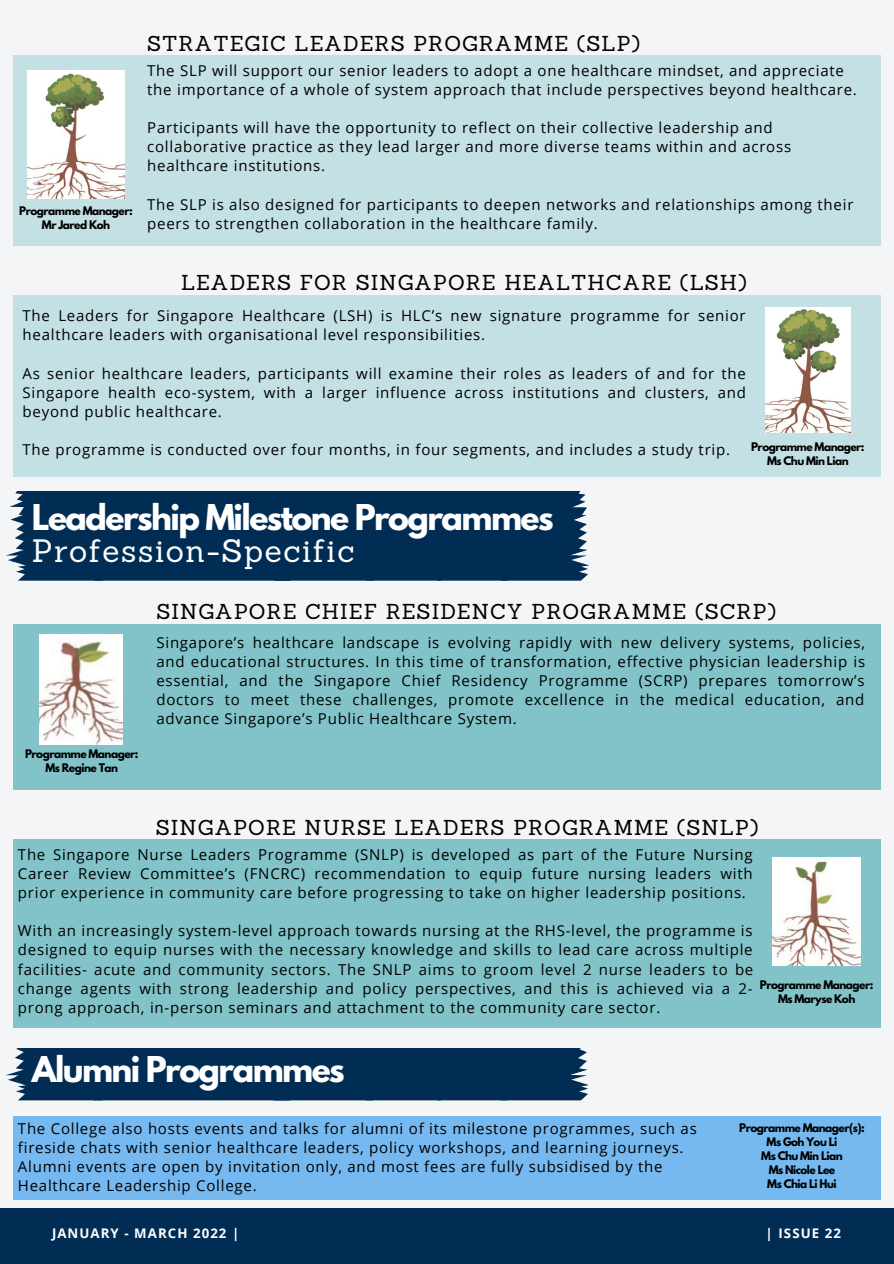
<style>
.page{position:relative;width:894px;height:1264px;background:#fff}
.page>*{position:absolute;margin:0;border:0;box-sizing:border-box;transform-origin:0 0}
.t1{font:700 31.5px "League Spartan";letter-spacing:-.05em;color:#fff}
.t2{font:31.5px "Sanchez";letter-spacing:.05em;color:#fff}
.t3{font:21px "Sanchez";letter-spacing:.05em;color:#000}
.t4{font:15px/19.2px "Open Sans";letter-spacing:.05em;color:#000}
.t5{font:700 13.2px "Open Sans";letter-spacing:.08em;color:#fff}
.t6{font:700 10.5px "League Spartan";letter-spacing:-.05em;color:#000}
</style>
<div class="page">
<div style="left:0;top:0;width:893px;height:1263px;background:#f4f5f7"></div>
<div style="left:13px;top:56px;width:867px;height:190px;background:#c3e0e5"></div>
<img style="left:28px;top:70px;width:96px;height:129px">
<div style="left:10px;top:492px;width:577px;height:89px;background:#012d55"></div>
<div style="left:13px;top:623px;width:867px;height:166px;background:#81c3c9"></div>
<div style="left:13px;top:839px;width:867px;height:188px;background:#81c3c9"></div>
<div style="left:13px;top:295px;width:867px;height:181px;background:#c3e0e5"></div>
<img style="left:765px;top:307px;width:84px;height:125px">
<div style="left:13px;top:1115px;width:867px;height:84px;background:#76b9f0"></div>
<div style="left:0;top:1208px;width:893px;height:55px;background:#012d55"></div>
<img style="left:772px;top:857px;width:88px;height:108px">
<div style="left:6px;top:1048px;width:581px;height:52px;background:#012d55"></div>
<img style="left:39px;top:634px;width:84px;height:110px">
<p class="t6" style="left:19px;top:206px;width:115px">Programme Manager:</p>
<p class="t6" style="left:42px;top:220px;width:70px">Mr Jared Koh</p>
<p class="t3" style="left:147px;top:30px;width:494px">STRATEGIC LEADERS PROGRAMME (SLP)</p>
<p class="t4" style="left:147px;top:60px;width:711px">The SLP will support our senior leaders to adopt a one healthcare mindset, and appreciate the importance of a whole of system approach that include perspectives beyond healthcare.</p>
<p class="t4" style="left:147px;top:118px;width:645px">Participants will have the opportunity to reflect on their collective leadership and collaborative practice as they lead larger and more diverse teams within and across healthcare institutions.</p>
<p class="t4" style="left:147px;top:194px;width:707px">The SLP is also designed for participants to deepen networks and relationships among their peers to strengthen collaboration in the healthcare family.</p>
<p class="t3" style="left:181px;top:269px;width:567px">LEADERS FOR SINGAPORE HEALTHCARE (LSH)</p>
<p class="t4" style="left:23px;top:306px;width:724px">The Leaders for Singapore Healthcare (LSH) is HLC’s new signature programme for senior healthcare leaders with organisational level responsibilities.</p>
<p class="t4" style="left:23px;top:363px;width:724px;text-align:justify">As senior healthcare leaders, participants will examine their roles as leaders of and for the Singapore health eco-system, with a larger influence across institutions and clusters, and beyond public healthcare.</p>
<p class="t4" style="left:23px;top:440px;width:708px">The programme is conducted over four months, in four segments, and includes a study trip.</p>
<p class="t6" style="left:751px;top:441px;width:115px">Programme Manager:</p>
<p class="t6" style="left:767px;top:455px;width:83px">Ms Chu Min Lian</p>
<p class="t1" style="left:32px;top:501px;width:523px">Leadership Milestone Programmes</p>
<p class="t2" style="left:32px;top:531px;width:324px">Profession-Specific</p>
<p class="t6" style="left:25px;top:749px;width:115px">Programme Manager:</p>
<p class="t6" style="left:46px;top:763px;width:74px">Ms Regine Tan</p>
<p class="t3" style="left:156px;top:598px;width:621px">SINGAPORE CHIEF RESIDENCY PROGRAMME (SCRP)</p>
<p class="t4" style="left:156px;top:632px;width:710px;text-align:justify">Singapore’s healthcare landscape is evolving rapidly with new delivery systems, policies, and educational structures. In this time of transformation, effective physician leadership is essential, and the Singapore Chief Residency Programme (SCRP) prepares tomorrow’s doctors to meet these challenges, promote excellence in the medical education, and advance Singapore’s Public Healthcare System.</p>
<p class="t3" style="left:156px;top:813px;width:604px">SINGAPORE NURSE LEADERS PROGRAMME (SNLP)</p>
<p class="t4" style="left:18px;top:844px;width:736px;text-align:justify">The Singapore Nurse Leaders Programme (SNLP) is developed as part of the Future Nursing Career Review Committee’s (FNCRC) recommendation to equip future nursing leaders with prior experience in community care before progressing to take on higher leadership positions.</p>
<p class="t4" style="left:18px;top:920px;width:736px;text-align:justify">With an increasingly system-level approach towards nursing at the RHS-level, the programme is designed to equip nurses with the necessary knowledge and skills to lead care across multiple facilities- acute and community sectors. The SNLP aims to groom level 2 nurse leaders to be change agents with strong leadership and policy perspectives, and this is achieved via a 2- prong approach, in-person seminars and attachment to the community care sector.</p>
<p class="t6" style="left:759px;top:979px;width:115px">Programme Manager:</p>
<p class="t6" style="left:777px;top:993px;width:79px">Ms Maryse Koh</p>
<p class="t1" style="left:32px;top:1053px;width:314px">Alumni Programmes</p>
<p class="t4" style="left:18px;top:1118px;width:680px">The College also hosts events and talks for alumni of its milestone programmes, such as fireside chats with senior healthcare leaders, policy workshops, and learning journeys.<br>Alumni events are open by invitation only, and most fees are fully subsidised by the Healthcare Leadership College.</p>
<p class="t6" style="left:739px;top:1122px;width:127px">Programme Manager(s):</p>
<p class="t6" style="left:766px;top:1136px;width:72px">Ms Goh You Li</p>
<p class="t6" style="left:761px;top:1150px;width:83px">Ms Chu Min Lian</p>
<p class="t6" style="left:768px;top:1164px;width:68px">Ms Nicole Lee</p>
<p class="t6" style="left:767px;top:1178px;width:71px">Ms Chia Li Hui</p>
<p class="t5" style="left:52px;top:1223px;width:189px">JANUARY - MARCH 2022 |</p>
<p class="t5" style="left:765px;top:1223px;width:77px">| ISSUE 22</p>
</div>
